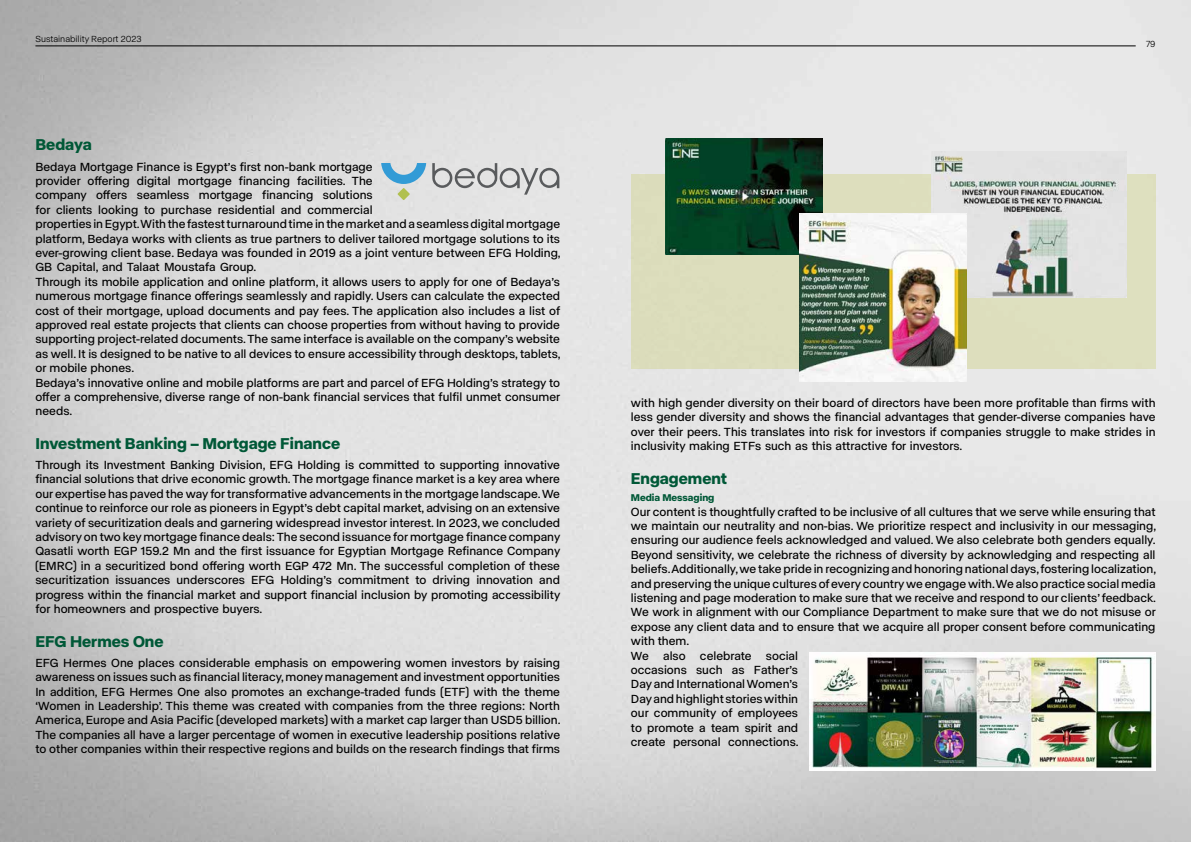
<style>
.page{position:relative;width:1191px;height:842px;background:#fff}
.page>*{position:absolute;margin:0;border:0;box-sizing:border-box;transform-origin:0 0}
.t1{font:700 16px "ABC Normal";color:#005837}
.t2{font:12px/14.4px "ABC Normal";color:#000;text-align:justify}
.t3{font:700 10px "ABC Normal";color:#005837}
.t4{font:9px "ABC Normal";color:#000}
</style>
<div class="page">
<img style="left:0;top:0;width:1191px;height:842px">
<hr style="left:35px;top:46px;width:1100px;height:1px;background:#000">
<div style="left:631px;top:174px;width:524px;height:195px;background:#dddebd"></div>
<img style="left:665px;top:139px;width:157px;height:116px">
<img style="left:931px;top:151px;width:195px;height:146px">
<img style="left:799px;top:213px;width:167px;height:169px">
<img style="left:809px;top:653px;width:346px;height:118px">
<svg style="left:381px;top:163px;width:45px;height:37px;background:#abcbd6"></svg>
<svg style="left:432px;top:163px;width:127px;height:32px;background:#c4c4c5"></svg>
<p class="t4" style="left:35px;top:33px;width:108px">Sustainability Report 2023</p>
<h1 class="t1" style="left:35px;top:134px;width:58px">Bedaya</h1>
<p class="t2" style="left:35px;top:158px;width:527px;text-align:left">Bedaya Mortgage Finance is Egypt’s first non-bank mortgage<br>provider offering digital mortgage financing facilities. The<br>company offers seamless mortgage financing solutions<br>for clients looking to purchase residential and commercial<br>properties in Egypt. With the fastest turnaround time in the market and a seamless digital mortgage platform, Bedaya works with clients as true partners to deliver tailored mortgage solutions to its ever-growing client base. Bedaya was founded in 2019 as a joint venture between EFG Holding, GB Capital, and Talaat Moustafa Group.<br>Through its mobile application and online platform, it allows users to apply for one of Bedaya’s numerous mortgage finance offerings seamlessly and rapidly. Users can calculate the expected cost of their mortgage, upload documents and pay fees. The application also includes a list of approved real estate projects that clients can choose properties from without having to provide supporting project-related documents. The same interface is available on the company’s website as well. It is designed to be native to all devices to ensure accessibility through desktops, tablets, or mobile phones.<br>Bedaya’s innovative online and mobile platforms are part and parcel of EFG Holding’s strategy to offer a comprehensive, diverse range of non-bank financial services that fulfil unmet consumer needs.</p>
<h1 class="t1" style="left:35px;top:433px;width:306px">Investment Banking – Mortgage Finance</h1>
<p class="t2" style="left:35px;top:457px;width:526px">Through its Investment Banking Division, EFG Holding is committed to supporting innovative financial solutions that drive economic growth. The mortgage finance market is a key area where our expertise has paved the way for transformative advancements in the mortgage landscape. We continue to reinforce our role as pioneers in Egypt’s debt capital market, advising on an extensive variety of securitization deals and garnering widespread investor interest. In 2023, we concluded advisory on two key mortgage finance deals: The second issuance for mortgage finance company Qasatli worth EGP 159.2 Mn and the first issuance for Egyptian Mortgage Refinance Company (EMRC) in a securitized bond offering worth EGP 472 Mn. The successful completion of these securitization issuances underscores EFG Holding’s commitment to driving innovation and progress within the financial market and support financial inclusion by promoting accessibility for homeowners and prospective buyers.</p>
<h1 class="t1" style="left:35px;top:630px;width:130px">EFG Hermes One</h1>
<p class="t2" style="left:35px;top:655px;width:527px">EFG Hermes One places considerable emphasis on empowering women investors by raising awareness on issues such as financial literacy, money management and investment opportunities In addition, EFG Hermes One also promotes an exchange-traded funds (ETF) with the theme ‘Women in Leadership’. This theme was created with companies from the three regions: North America, Europe and Asia Pacific (developed markets) with a market cap larger than USD5 billion.<br>The companies all have a larger percentage of women in executive leadership positions relative to other companies within their respective regions and builds on the research findings that firms</p>
<p class="t4" style="left:1146px;top:38px;width:11px">79</p>
<p class="t2" style="left:631px;top:395px;width:526px">with high gender diversity on their board of directors have been more profitable than firms with less gender diversity and shows the financial advantages that gender-diverse companies have over their peers. This translates into risk for investors if companies struggle to make strides in inclusivity making ETFs such as this attractive for investors.</p>
<h1 class="t1" style="left:631px;top:467px;width:98px">Engagement</h1>
<p class="t3" style="left:631px;top:491px;width:85px">Media Messaging</p>
<p class="t2" style="left:631px;top:503px;width:527px;text-align:left">Our content is thoughtfully crafted to be inclusive of all cultures that we serve while ensuring that we maintain our neutrality and non-bias. We prioritize respect and inclusivity in our messaging, ensuring our audience feels acknowledged and valued. We also celebrate both genders equally.<br>Beyond sensitivity, we celebrate the richness of diversity by acknowledging and respecting all beliefs. Additionally, we take pride in recognizing and honoring national days, fostering localization, and preserving the unique cultures of every country we engage with. We also practice social media listening and page moderation to make sure that we receive and respond to our clients’ feedback.<br>We work in alignment with our Compliance Department to make sure that we do not misuse or expose any client data and to ensure that we acquire all proper consent before communicating with them.<br>We also celebrate social<br>occasions such as Father’s<br>Day and International Women’s<br>Day and highlight stories within<br>our community of employees<br>to promote a team spirit and<br>create personal connections.</p>
</div>
